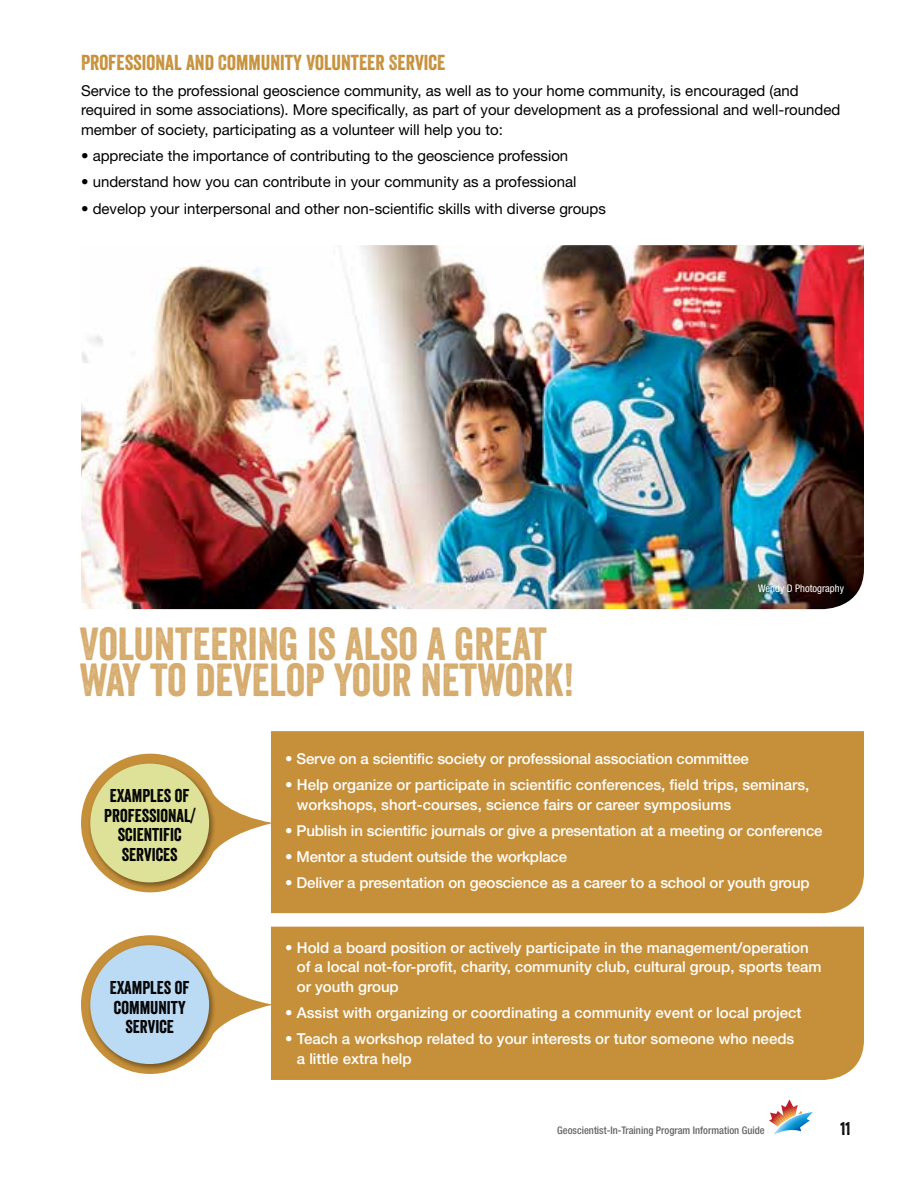
<style>
.page{position:relative;width:918px;height:1188px;background:#fff}
.page>*{position:absolute;margin:0;border:0;box-sizing:border-box;transform-origin:0 0}
.t1{font:45px/36px "Veneer";color:#d6ac6e}
.t2{font:21px "Veneer";color:#c6903a}
.t3{font:18px/19.5px "Veneer";color:#000;text-align:center}
.t4{font:500 15px/19.5px "Helvetica Neue";color:#fff}
.t5{font:15px/19.5px "Helvetica Neue";color:#000}
.t6{font:500 condensed 10.5px "Helvetica Neue";color:#636466}
.t7{font:condensed 10.5px "Helvetica Neue";color:#fff}
</style>
<div class="page">
<svg style="left:81px;top:754px;width:190px;height:138px"></svg>
<svg style="left:81px;top:935px;width:190px;height:139px"></svg>
<div style="left:88px;top:761px;width:128px;height:128px;background:#000;opacity:.4"></div>
<div style="left:90px;top:764px;width:119px;height:118px;background:#dde298;border-radius:50%"></div>
<div style="left:88px;top:943px;width:128px;height:128px;background:#000;opacity:.4"></div>
<div style="left:90px;top:945px;width:119px;height:119px;background:#bbdaf3;border-radius:50%"></div>
<div style="left:271px;top:731px;width:593px;height:182px;background:#c6903a"></div>
<div style="left:271px;top:927px;width:593px;height:153px;background:#c6903a"></div>
<img style="left:81px;top:245px;width:783px;height:364px">
<svg style="left:769px;top:1099px;width:44px;height:35px"></svg>
<h2 class="t2" style="left:81px;top:49px;width:366px">PROFESSIONAL AND COMMUNITY VOLUNTEER SERVICE</h2>
<p class="t5" style="left:81px;top:81px;width:761px">Service to the professional geoscience community, as well as to your home community, is encouraged (and required in some associations). More specifically, as part of your development as a professional and well-rounded member of society, participating as a volunteer will help you to:</p>
<p class="t5" style="left:81px;top:146px;width:489px">• appreciate the importance of contributing to the geoscience profession</p>
<p class="t5" style="left:81px;top:172px;width:497px">• understand how you can contribute in your community as a professional</p>
<p class="t5" style="left:81px;top:198px;width:527px">• develop your interpersonal and other non-scientific skills with diverse groups</p>
<h1 class="t1" style="left:80px;top:625px;width:496px">VOLUNTEERING IS ALSO A GREAT<br>WAY TO DEVELOP YOUR NETWORK!</h1>
<p class="t7" style="left:758px;top:582px;width:87px">Wendy D Photography</p>
<p class="t3" style="left:104px;top:786px;width:92px">EXAMPLES OF<br>PROFESSIONAL/<br>SCIENTIFIC<br>SERVICES</p>
<p class="t3" style="left:110px;top:978px;width:81px">EXAMPLES OF<br>COMMUNITY<br>SERVICE</p>
<p class="t4" style="left:285px;top:749px;width:465px">• Serve on a scientific society or professional association committee</p>
<p class="t4" style="left:297px;top:775px;width:514px;text-indent:-12px">• Help organize or participate in scientific conferences, field trips, seminars, workshops, short-courses, science fairs or career symposiums</p>
<p class="t4" style="left:285px;top:821px;width:539px">• Publish in scientific journals or give a presentation at a meeting or conference</p>
<p class="t4" style="left:285px;top:847px;width:284px">• Mentor a student outside the workplace</p>
<p class="t4" style="left:285px;top:873px;width:526px">• Deliver a presentation on geoscience as a career to a school or youth group</p>
<p class="t4" style="left:297px;top:938px;width:526px;text-indent:-12px">• Hold a board position or actively participate in the management/operation of a local not-for-profit, charity, community club, cultural group, sports team or youth group</p>
<p class="t4" style="left:285px;top:1003px;width:518px">• Assist with organizing or coordinating a community event or local project</p>
<p class="t4" style="left:297px;top:1029px;width:499px;text-indent:-12px">• Teach a workshop related to your interests or tutor someone who needs a little extra help</p>
<p class="t6" style="left:557px;top:1124px;width:209px">Geoscientist-In-Training Program Information Guide</p>
<p class="t3" style="left:841px;top:1119px;width:11px">11</p>
</div>
